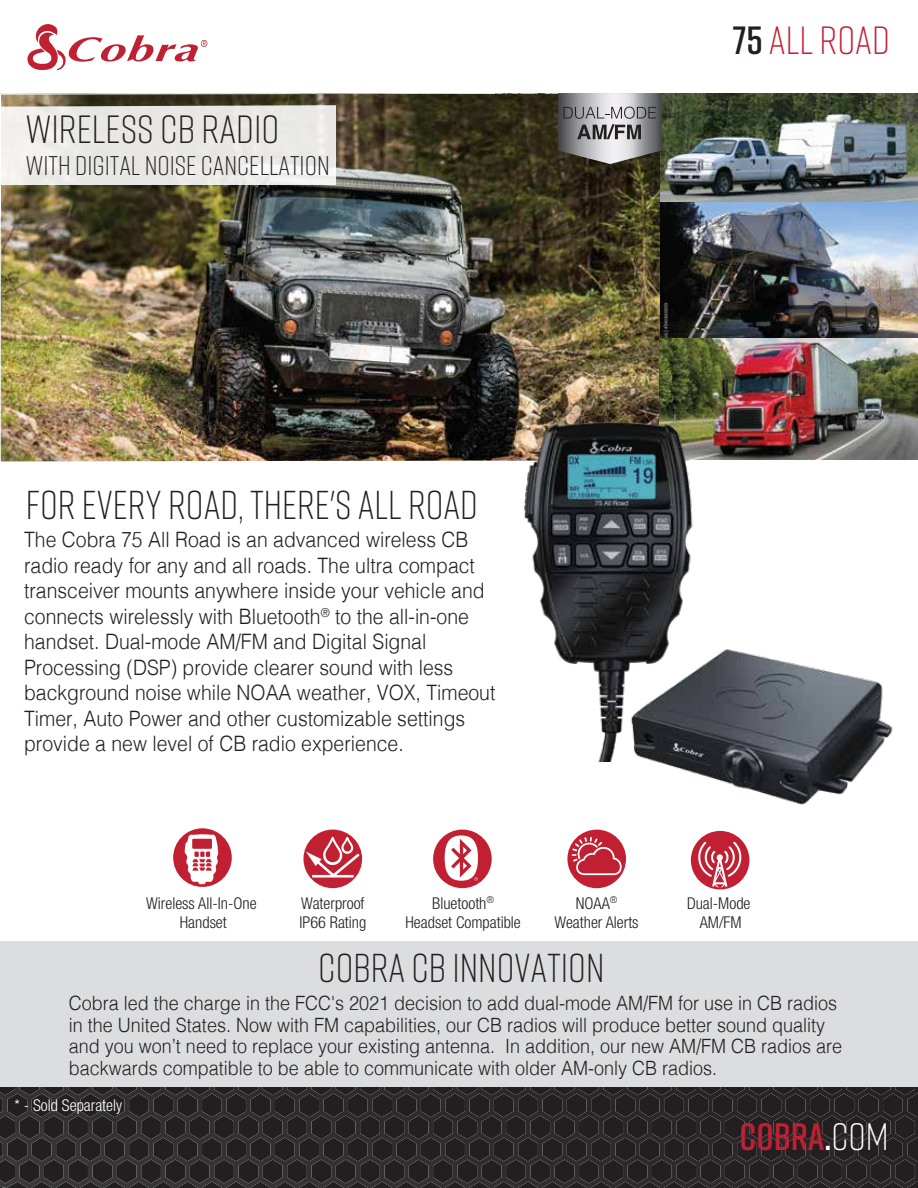
<style>
.page{position:relative;width:918px;height:1188px;background:#fff}
.page>*{position:absolute;margin:0;border:0;box-sizing:border-box;transform-origin:0 0}
.t1{font:300 40.35px "Rift";color:#231f20}
.t2{font:300 39.3px "Rift";color:#231f20}
.t3{font:300 39.3px "Rift";color:#c12033}
.t4{font:600 38.1px "Rift";color:#c12033}
.t5{font:300 27px "Rift";color:#231f20}
.t6{font:300 21.15px/25.5px "Helvetica";color:#231f20;scale:.92 1}
.t7{font:300 19.65px/21.6px "Helvetica";color:#231f20;scale:.92 1}
.t8{font:300 condensed 16.35px/19.5px "Helvetica Neue LT Std";color:#231f20;text-align:center}
.t9{font:300 condensed 16.35px "Helvetica Neue LT Std";color:#fff}
.s1{font-weight:600;color:#231f20}
.s2{color:#fff}
.s3{font-weight:300;color:#fff}
</style>
<div class="page">
<img style="left:1px;top:93px;width:660px;height:368px">
<div style="left:0;top:105px;width:336px;height:80px;background:linear-gradient(to right,#edebe8,#e9e9e7)"></div>
<img style="left:0;top:1087px;width:918px;height:101px">
<img style="left:0;top:93px;width:551px;height:1px">
<hr style="left:0;top:95px;width:1px;height:121px;background:#fff">
<img style="left:661px;top:93px;width:257px;height:110px">
<img style="left:660px;top:316px;width:258px;height:143px">
<svg style="left:27px;top:24px;width:180px;height:47px"></svg>
<svg style="left:691px;top:831px;width:58px;height:59px"></svg>
<svg style="left:696px;top:872px;width:45px;height:15px"></svg>
<div style="left:567px;top:830px;width:59px;height:58px;background:#c12033;border-radius:50%"></div>
<svg style="left:572px;top:837px;width:50px;height:38px"></svg>
<div style="left:303px;top:830px;width:59px;height:58px;background:#c12033;border-radius:50%"></div>
<svg style="left:306px;top:837px;width:54px;height:41px"></svg>
<hr style="left:312px;top:875px;width:42px;height:2px;background:#fff">
<div style="left:433px;top:830px;width:59px;height:58px;background:#c12033;border-radius:50%"></div>
<svg style="left:445px;top:835px;width:33px;height:46px"></svg>
<div style="left:173px;top:828px;width:59px;height:59px;background:#c12033;border-radius:50%"></div>
<svg style="left:185px;top:834px;width:33px;height:50px"></svg>
<img style="left:491px;top:406px;width:237px;height:355px">
<img style="left:661px;top:203px;width:257px;height:134px">
<div style="left:0;top:941px;width:918px;height:145px;background:#dcddde"></div>
<svg style="left:558px;top:93px;width:104px;height:71px;background:#919090"></svg>
<img style="left:608px;top:565px;width:285px;height:307px">
<h2 class="t2" style="left:26px;top:102px;width:255px">WIRELESS CB RADIO</h2>
<p class="t5" style="left:26px;top:146px;width:305px">WITH DIGITAL NOISE CANCELLATION</p>
<h1 class="t1" style="left:26px;top:476px;width:454px">FOR EVERY ROAD, THERE'S ALL ROAD</h1>
<p class="t6" style="left:24px;top:525px;width:514px">The Cobra 75 All Road is an advanced wireless CB radio ready for any and all roads. The ultra compact transceiver mounts anywhere inside your vehicle and connects wirelessly with Bluetooth<sup>®</sup> to the all-in-one handset. Dual-mode AM/FM and Digital Signal Processing (DSP) provide clearer sound with less background noise while NOAA weather, VOX, Timeout Timer, Auto Power and other customizable settings provide a new level of CB radio experience.</p>
<h2 class="t3" style="left:733px;top:13px;width:159px"><span class="s1">75</span> ALL ROAD</h2>
<p class="t8" style="left:555px;top:893px;width:86px">NOAA<sup>®<br></sup>Weather Alerts</p>
<p class="t8" style="left:146px;top:893px;width:112px">Wireless All-In-One<br>Handset</p>
<p class="t8" style="left:405px;top:893px;width:117px">Bluetooth<sup>®<br></sup>Headset Compatible</p>
<p class="t8" style="left:300px;top:893px;width:68px;text-align:left">Waterproof<br>IP66 Rating</p>
<p class="t8" style="left:687px;top:893px;width:65px">Dual-Mode<br>AM/FM</p>
<h1 class="t1" style="left:318px;top:940px;width:288px">COBRA CB INNOVATION</h1>
<p class="t7" style="left:69px;top:991px;width:842px">Cobra led the charge in the FCC's 2021 decision to add dual-mode AM/FM for use in CB radios in the United States. Now with FM capabilities, our CB radios will produce better sound quality and you won’t need to replace your existing antenna. In addition, our new AM/FM CB radios are backwards compatible to be able to communicate with older AM-only CB radios.</p>
<p class="t9" style="left:14px;top:1096px;width:109px">* - Sold Separately</p>
<h3 class="t4" style="left:740px;top:1110px;width:151px">COBRA<span class="s2">.</span><span class="s3">COM</span></h3>
</div>
